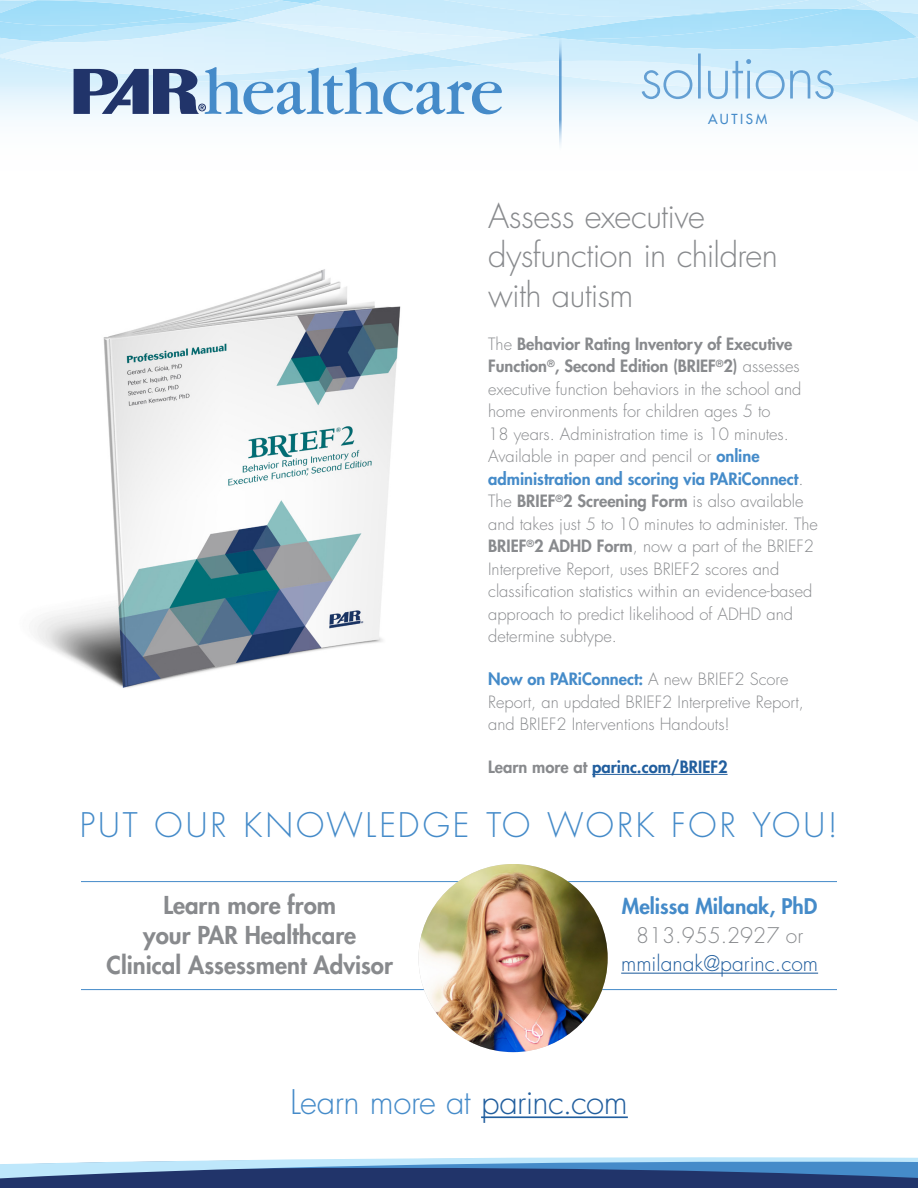
<style>
.page{position:relative;width:918px;height:1188px;background:#fff}
.page>*{position:absolute;margin:0;border:0;box-sizing:border-box;transform-origin:0 0}
.t1{font:300 33px/39.6px "Futura Std";letter-spacing:-.02em;color:#888a8d}
.t2{font:300 33px "Futura Std";letter-spacing:.09em;color:#458bc9}
.t3{font:300 33px "Futura Std";letter-spacing:-.02em;color:#458bc9}
.t4{font:800 24px/30px "Futura Std";color:#888a8d;text-align:center}
.t5{font:300 21px "Futura Std";color:#215e9e}
.t6{font:800 21px "Futura Std";color:#458bc9}
.t7{font:300 21px "Futura Std";color:#888a8d}
.t8{font:300 16.5px/22.5px "Futura Std";color:#888a8d}
.t9{font:800 16.5px "Futura Std";color:#215e9e}
.t10{font:500 13.5px "Futura Std";letter-spacing:.19em;color:#458bc9}
.s1{font-weight:800}
.s2{font-weight:800;color:#458bc9}
.s3{color:#888a8d}
.s4{color:#215e9e}
</style>
<div class="page">
<hr style="left:481px;top:1116px;width:147px;height:2px;background:#215e9e">
<hr style="left:621px;top:973px;width:197px;height:1px;background:#215e9e">
<hr style="left:81px;top:881px;width:756px;height:1px;background:#458bc9">
<hr style="left:81px;top:989px;width:756px;height:1px;background:#458bc9">
<img style="left:418px;top:864px;width:190px;height:188px">
<hr style="left:592px;top:774px;width:136px;height:1px;background:#215e9e">
<img style="left:0;top:75px;width:918px;height:47px">
<svg style="left:0;top:0;width:918px;height:37px;background:#aae0f9"></svg>
<img style="left:37px;top:0;width:244px;height:14px">
<img style="left:204px;top:1px;width:365px;height:38px">
<svg style="left:876px;top:4px;width:42px;height:11px"></svg>
<img style="left:876px;top:0;width:42px;height:4px">
<img style="left:0;top:53px;width:420px;height:22px">
<img style="left:0;top:20px;width:261px;height:36px">
<img style="left:864px;top:0;width:12px;height:17px">
<img style="left:308px;top:0;width:556px;height:35px">
<img style="left:243px;top:4px;width:291px;height:34px">
<hr style="left:559px;top:34px;width:3px;height:119px;background:#458bc9">
<svg style="left:74px;top:54px;width:760px;height:60px;background:#bcd6ea"></svg>
<svg style="left:0;top:1157px;width:918px;height:31px;background:#5978a4"></svg>
<img style="left:35px;top:269px;width:366px;height:419px">
<p class="t10" style="left:708px;top:110px;width:61px">AUTISM</p>
<h1 class="t1" style="left:488px;top:197px;width:291px">Assess executive dysfunction in children with autism</h1>
<p class="t8" style="left:488px;top:333px;width:331px">The <span class="s1">Behavior Rating Inventory of Executive Function</span><sup>®</sup><span class="s1">, Second Edition (BRIEF</span><sup>®</sup><span class="s1">2)</span> assesses executive function behaviors in the school and home environments for children ages 5 to<br>18 years. Administration time is 10 minutes.<br>Available in paper and pencil or <span class="s2">online administration and scoring via PARiConnect</span>.<br>The <span class="s1">BRIEF</span><sup>®</sup><span class="s1">2 Screening Form</span> is also available and takes just 5 to 10 minutes to administer. The <span class="s1">BRIEF</span><sup>®</sup><span class="s1">2 ADHD Form</span>, now a part of the BRIEF2<br>Interpretive Report, uses BRIEF2 scores and classification statistics within an evidence-based approach to predict likelihood of ADHD and determine subtype.</p>
<p class="t8" style="left:488px;top:668px;width:317px"><span class="s2">Now on PARiConnect:</span> A new BRIEF2 Score<br>Report, an updated BRIEF2 Interpretive Report, and BRIEF2 Interventions Handouts!</p>
<p class="t9" style="left:488px;top:756px;width:241px"><span class="s3">Learn more at</span> parinc.com/BRIEF2</p>
<h1 class="t2" style="left:80px;top:805px;width:760px">PUT OUR KNOWLEDGE TO WORK FOR YOU!</h1>
<h2 class="t4" style="left:107px;top:890px;width:288px">Learn more from<br>your PAR Healthcare<br>Clinical Assessment Advisor</h2>
<p class="t6" style="left:622px;top:893px;width:197px">Melissa Milanak, PhD</p>
<p class="t7" style="left:636px;top:922px;width:169px">813.955.2927 or</p>
<p class="t5" style="left:621px;top:951px;width:198px">mmilanak@parinc.com</p>
<h1 class="t3" style="left:290px;top:1082px;width:339px">Learn more at <span class="s4">parinc.com</span></h1>
</div>
